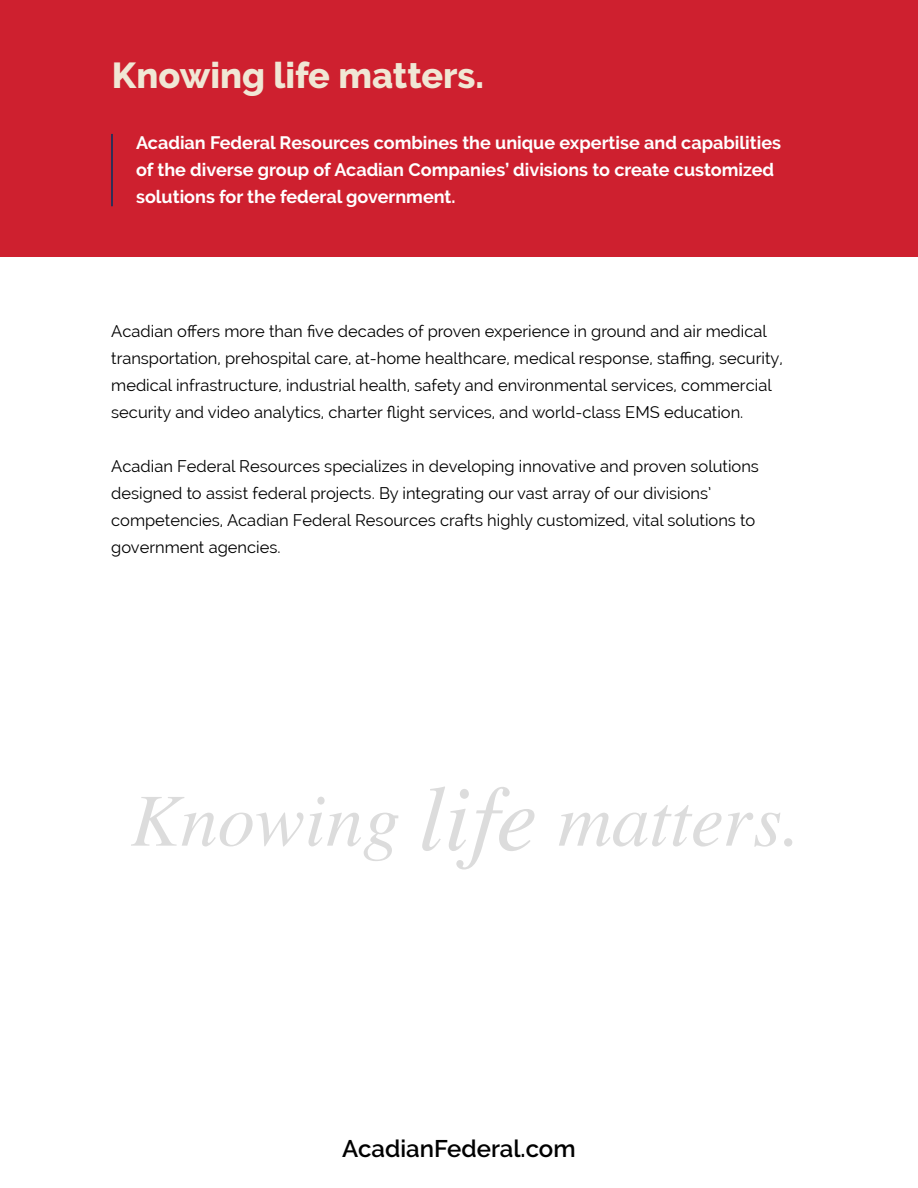
<style>
.page{position:relative;width:918px;height:1188px;background:#fff}
.page>*{position:absolute;margin:0;border:0;box-sizing:border-box;transform-origin:0 0}
.t1{font:800 36px "Raleway";color:#f0e7d5}
.t2{font:600 24px "Raleway";color:#000}
.t3{font:700 18px/27px "Raleway";color:#fff}
.t4{font:16.5px/27px "Raleway";color:#000}
</style>
<div class="page">
<svg style="left:131px;top:797px;width:267px;height:64px"></svg>
<svg style="left:422px;top:786px;width:113px;height:84px"></svg>
<svg style="left:559px;top:805px;width:233px;height:42px"></svg>
<div style="left:0;top:0;width:918px;height:256px;background:#ce202f"></div>
<hr style="left:111px;top:134px;width:2px;height:72px;background:#003262">
<h1 class="t1" style="left:112px;top:55px;width:374px">Knowing life matters.</h1>
<p class="t3" style="left:136px;top:130px;width:647px">Acadian Federal Resources combines the unique expertise and capabilities of the diverse group of Acadian Companies’ divisions to create customized solutions for the federal government.</p>
<p class="t4" style="left:111px;top:318px;width:673px">Acadian offers more than five decades of proven experience in ground and air medical transportation, prehospital care, at-home healthcare, medical response, staffing, security, medical infrastructure, industrial health, safety and environmental services, commercial security and video analytics, charter flight services, and world-class EMS education.</p>
<p class="t4" style="left:111px;top:453px;width:649px">Acadian Federal Resources specializes in developing innovative and proven solutions designed to assist federal projects. By integrating our vast array of our divisions’ competencies, Acadian Federal Resources crafts highly customized, vital solutions to government agencies.</p>
<h2 class="t2" style="left:342px;top:1134px;width:235px">AcadianFederal.com</h2>
</div>
